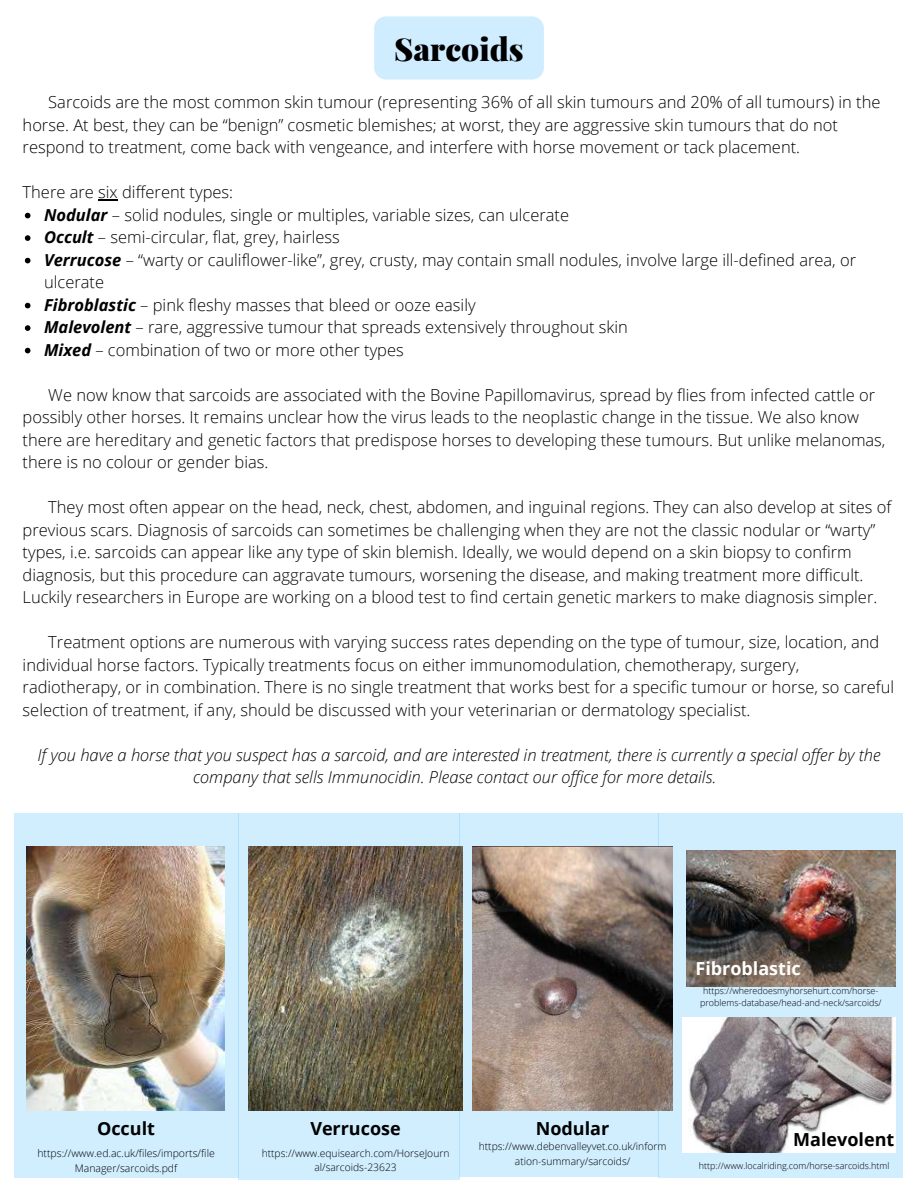
<style>
.page{position:relative;width:918px;height:1188px;background:#fff}
.page>*{position:absolute;margin:0;border:0;box-sizing:border-box;transform-origin:0 0}
.t1{font:900 31.5px "Playfair Display";color:#000}
.t2{font:700 18px "Open Sans";color:#000}
.t3{font:700 18px "Open Sans";color:#fff}
.t4{font:300 16.5px/22.5px "Open Sans";color:#000}
.t5{font:italic 300 16.5px/22.5px "Open Sans";color:#000;text-align:center}
.t6{font:300 10.5px/14.4px "Open Sans";color:#000;text-align:center}
.t7{font:300 10.35px/14.1px "Open Sans";color:#000;text-align:center}
.t8{font:300 9px/12.3px "Open Sans";color:#000;text-align:center}
.s1{font-weight:700;font-style:italic}
</style>
<div class="page">
<svg style="left:25px;top:213px;width:5px;height:5px"></svg>
<svg style="left:25px;top:235px;width:5px;height:6px"></svg>
<svg style="left:25px;top:258px;width:5px;height:5px"></svg>
<svg style="left:25px;top:303px;width:5px;height:5px"></svg>
<svg style="left:25px;top:325px;width:5px;height:6px"></svg>
<svg style="left:25px;top:348px;width:5px;height:5px"></svg>
<svg style="left:98px;top:199px;width:20px;height:1px"></svg>
<div style="left:14px;top:813px;width:225px;height:365px;background:#d1eeff"></div>
<div style="left:374px;top:16px;width:170px;height:64px;background:#d0edff;border-radius:12px"></div>
<img style="left:27px;top:847px;width:198px;height:264px">
<div style="left:238px;top:813px;width:221px;height:366px;background:#d1eeff"></div>
<div style="left:459px;top:813px;width:200px;height:364px;background:#d1eeff"></div>
<div style="left:658px;top:813px;width:245px;height:365px;background:#d1eeff"></div>
<img style="left:249px;top:847px;width:214px;height:264px">
<img style="left:473px;top:847px;width:200px;height:264px">
<img style="left:686px;top:851px;width:210px;height:136px">
<img style="left:683px;top:1018px;width:212px;height:135px">
<h1 class="t1" style="left:394px;top:27px;width:131px">Sarcoids</h1>
<p class="t4" style="left:23px;top:90px;width:859px;text-indent:26px">Sarcoids are the most common skin tumour (representing 36% of all skin tumours and 20% of all tumours) in the horse. At best, they can be “benign” cosmetic blemishes; at worst, they are aggressive skin tumours that do not respond to treatment, come back with vengeance, and interfere with horse movement or tack placement.</p>
<p class="t4" style="left:23px;top:180px;width:212px">There are six different types:</p>
<p class="t4" style="left:44px;top:203px;width:814px"><span class="s1">Nodular</span> – solid nodules, single or multiples, variable sizes, can ulcerate<br><span class="s1">Occult</span> – semi-circular, flat, grey, hairless<br><span class="s1">Verrucose</span> – “warty or cauliflower-like”, grey, crusty, may contain small nodules, involve large ill-defined area, or ulcerate<br><span class="s1">Fibroblastic</span> – pink fleshy masses that bleed or ooze easily<br><span class="s1">Malevolent</span> – rare, aggressive tumour that spreads extensively throughout skin<br><span class="s1">Mixed</span> – combination of two or more other types</p>
<p class="t4" style="left:23px;top:383px;width:864px;text-indent:26px">We now know that sarcoids are associated with the Bovine Papillomavirus, spread by flies from infected cattle or possibly other horses. It remains unclear how the virus leads to the neoplastic change in the tissue. We also know there are hereditary and genetic factors that predispose horses to developing these tumours. But unlike melanomas, there is no colour or gender bias.</p>
<p class="t4" style="left:23px;top:495px;width:870px;text-indent:26px">They most often appear on the head, neck, chest, abdomen, and inguinal regions. They can also develop at sites of previous scars. Diagnosis of sarcoids can sometimes be challenging when they are not the classic nodular or “warty” types, i.e. sarcoids can appear like any type of skin blemish. Ideally, we would depend on a skin biopsy to confirm diagnosis, but this procedure can aggravate tumours, worsening the disease, and making treatment more difficult.<br>Luckily researchers in Europe are working on a blood test to find certain genetic markers to make diagnosis simpler.</p>
<p class="t4" style="left:23px;top:630px;width:873px;text-indent:26px">Treatment options are numerous with varying success rates depending on the type of tumour, size, location, and individual horse factors. Typically treatments focus on either immunomodulation, chemotherapy, surgery, radiotherapy, or in combination. There is no single treatment that works best for a specific tumour or horse, so careful selection of treatment, if any, should be discussed with your veterinarian or dermatology specialist.</p>
<p class="t5" style="left:37px;top:743px;width:845px">If you have a horse that you suspect has a sarcoid, and are interested in treatment, there is currently a special offer by the company that sells Immunocidin. Please contact our office for more details.</p>
<p class="t3" style="left:696px;top:956px;width:107px">Fibroblastic</p>
<p class="t8" style="left:700px;top:984px;width:183px">https://wheredoesmyhorsehurt.com/horse&shy;problems-database/head-and-neck/sarcoids/</p>
<p class="t2" style="left:97px;top:1116px;width:59px">Occult</p>
<p class="t2" style="left:310px;top:1116px;width:92px">Verrucose</p>
<p class="t7" style="left:262px;top:1146px;width:189px">https://www.equisearch.com/HorseJourn al/sarcoids-23623</p>
<p class="t6" style="left:37px;top:1146px;width:179px">https://www.ed.ac.uk/files/imports/file<br>Manager/sarcoids.pdf</p>
<p class="t2" style="left:536px;top:1116px;width:75px">Nodular</p>
<p class="t7" style="left:479px;top:1139px;width:189px">https://www.debenvalleyvet.co.uk/inform ation-summary/sarcoids/</p>
<p class="t2" style="left:793px;top:1127px;width:103px">Malevolent</p>
<p class="t8" style="left:699px;top:1159px;width:192px">http://www.localriding.com/horse-sarcoids.html</p>
</div>
